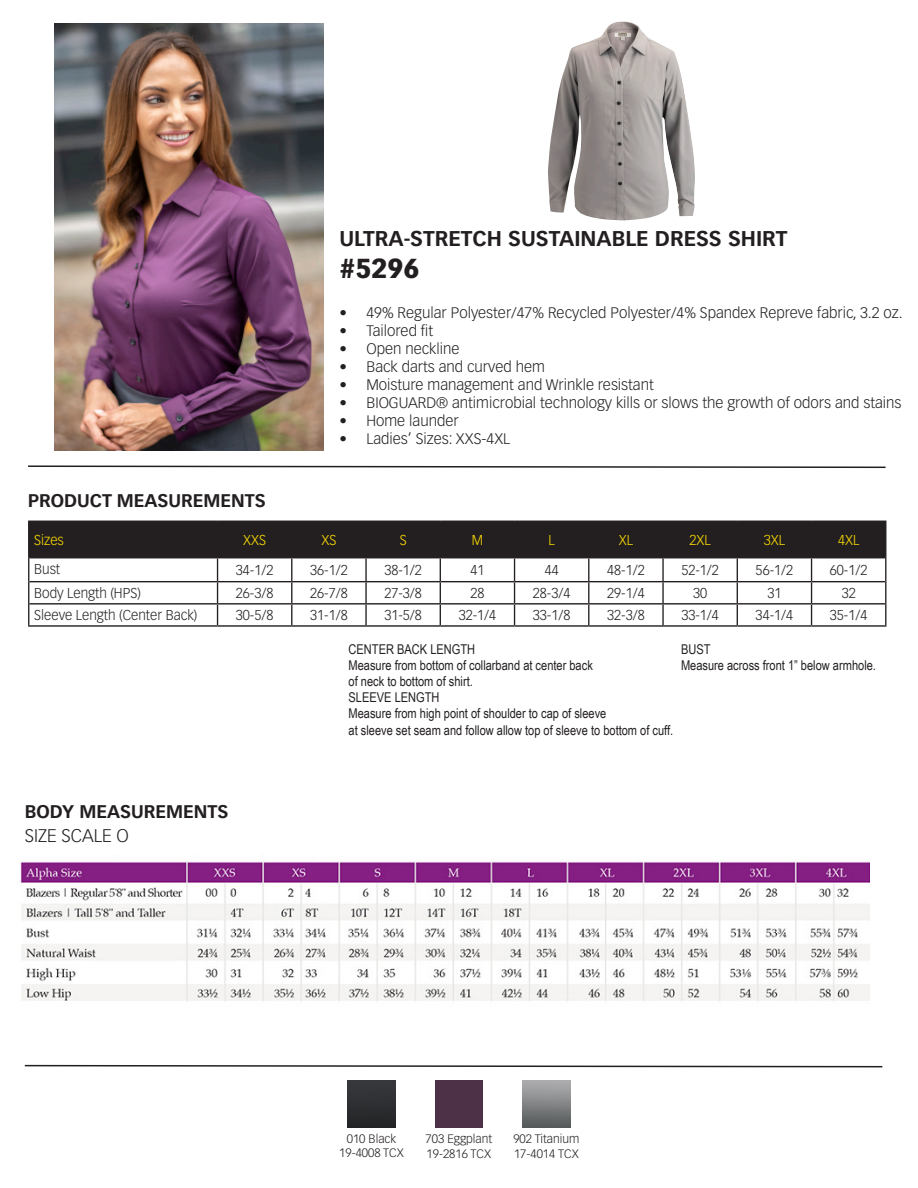
<style>
.page{position:relative;width:918px;height:1188px;background:#fff}
.page>*{position:absolute;margin:0;border:0;box-sizing:border-box;transform-origin:0 0}
.t1{font:900 27px "Vectora LT Pro";color:#231f20}
.t2{font:700 21px "Vectora LT Pro";color:#231f20}
.t3{font:700 18px "Vectora LT Pro";color:#231f20}
.t4{font:300 18px "Vectora LT Pro";color:#231f20}
.t5{font:300 15px "Vectora LT Pro";color:#231f20}
.t6{font:300 14.1px "Vectora LT Pro";color:#231f20;scale:.96 1}
.t7{font:300 14.1px "Vectora LT Pro";color:#ffdf01;scale:.96 1}
.t8{font:13.5px/16.2px "Arial Narrow";color:#231f20}
.t9{font:300 12px/14.4px "Vectora LT Pro";color:#231f20}
</style>
<div class="page">
<svg style="left:28px;top:465px;width:858px;height:4px"></svg>
<svg style="left:24px;top:1064px;width:859px;height:4px"></svg>
<img style="left:548px;top:22px;width:147px;height:198px">
<img style="left:54px;top:23px;width:270px;height:428px">
<hr style="left:28px;top:625px;width:190px;height:2px;background:#231f20">
<hr style="left:218px;top:625px;width:74px;height:2px;background:#231f20">
<hr style="left:292px;top:625px;width:74px;height:2px;background:#231f20">
<hr style="left:366px;top:625px;width:74px;height:2px;background:#231f20">
<hr style="left:440px;top:625px;width:75px;height:2px;background:#231f20">
<hr style="left:515px;top:625px;width:74px;height:2px;background:#231f20">
<hr style="left:589px;top:625px;width:74px;height:2px;background:#231f20">
<hr style="left:663px;top:625px;width:74px;height:2px;background:#231f20">
<hr style="left:737px;top:625px;width:75px;height:2px;background:#231f20">
<hr style="left:812px;top:625px;width:74px;height:2px;background:#231f20">
<svg style="left:28px;top:521px;width:858px;height:104px"></svg>
<img style="left:20px;top:859px;width:850px;height:142px">
<img style="left:348px;top:1080px;width:47px;height:47px">
<div style="left:435px;top:1081px;width:48px;height:47px;background:#4d3147"></div>
<img style="left:523px;top:1081px;width:47px;height:47px">
<p class="t3" style="left:28px;top:490px;width:239px">PRODUCT MEASUREMENTS</p>
<h2 class="t2" style="left:339px;top:225px;width:450px">ULTRA-STRETCH SUSTAINABLE DRESS SHIRT</h2>
<h1 class="t1" style="left:339px;top:252px;width:81px">#5296</h1>
<p class="t5" style="left:339px;top:303px;width:565px">• 49% Regular Polyester/47% Recycled Polyester/4% Spandex Repreve fabric, 3.2 oz.</p>
<p class="t5" style="left:339px;top:321px;width:95px">• Tailored fit</p>
<p class="t5" style="left:339px;top:339px;width:122px">• Open neckline</p>
<p class="t5" style="left:339px;top:357px;width:207px">• Back darts and curved hem</p>
<p class="t5" style="left:339px;top:375px;width:316px">• Moisture management and Wrinkle resistant</p>
<p class="t5" style="left:339px;top:393px;width:564px">• BIOGUARD® antimicrobial technology kills or slows the growth of odors and stains</p>
<p class="t5" style="left:339px;top:411px;width:121px">• Home launder</p>
<p class="t5" style="left:339px;top:429px;width:172px">• Ladies’ Sizes: XXS-4XL</p>
<p class="t7" style="left:34px;top:531px;width:32px">Sizes</p>
<p class="t7" style="left:243px;top:531px;width:25px">XXS</p>
<p class="t7" style="left:321px;top:531px;width:17px">XS</p>
<p class="t7" style="left:400px;top:531px;width:9px">S</p>
<p class="t7" style="left:472px;top:531px;width:13px">M</p>
<p class="t7" style="left:549px;top:531px;width:8px">L</p>
<p class="t7" style="left:619px;top:531px;width:16px">XL</p>
<p class="t7" style="left:690px;top:531px;width:24px">2XL</p>
<p class="t7" style="left:764px;top:531px;width:24px">3XL</p>
<p class="t7" style="left:838px;top:531px;width:24px">4XL</p>
<p class="t6" style="left:34px;top:561px;width:29px">Bust</p>
<p class="t6" style="left:236px;top:562px;width:41px">34-1/2</p>
<p class="t6" style="left:310px;top:562px;width:41px">36-1/2</p>
<p class="t6" style="left:384px;top:562px;width:41px">38-1/2</p>
<p class="t6" style="left:470px;top:562px;width:16px">41</p>
<p class="t6" style="left:545px;top:562px;width:16px">44</p>
<p class="t6" style="left:607px;top:562px;width:41px">48-1/2</p>
<p class="t6" style="left:681px;top:562px;width:41px">52-1/2</p>
<p class="t6" style="left:756px;top:562px;width:41px">56-1/2</p>
<p class="t6" style="left:830px;top:562px;width:41px">60-1/2</p>
<p class="t6" style="left:34px;top:585px;width:113px">Body Length (HPS)</p>
<p class="t6" style="left:236px;top:585px;width:41px">26-3/8</p>
<p class="t6" style="left:310px;top:585px;width:41px">26-7/8</p>
<p class="t6" style="left:384px;top:585px;width:41px">27-3/8</p>
<p class="t6" style="left:470px;top:585px;width:16px">28</p>
<p class="t6" style="left:533px;top:585px;width:41px">28-3/4</p>
<p class="t6" style="left:607px;top:585px;width:41px">29-1/4</p>
<p class="t6" style="left:693px;top:585px;width:16px">30</p>
<p class="t6" style="left:767px;top:585px;width:16px">31</p>
<p class="t6" style="left:842px;top:585px;width:16px">32</p>
<p class="t6" style="left:34px;top:607px;width:172px">Sleeve Length (Center Back)</p>
<p class="t6" style="left:236px;top:607px;width:41px">30-5/8</p>
<p class="t6" style="left:310px;top:607px;width:41px">31-1/8</p>
<p class="t6" style="left:384px;top:607px;width:41px">31-5/8</p>
<p class="t6" style="left:459px;top:607px;width:41px">32-1/4</p>
<p class="t6" style="left:533px;top:607px;width:41px">33-1/8</p>
<p class="t6" style="left:607px;top:607px;width:41px">32-3/8</p>
<p class="t6" style="left:681px;top:607px;width:41px">33-1/4</p>
<p class="t6" style="left:756px;top:607px;width:41px">34-1/4</p>
<p class="t6" style="left:830px;top:607px;width:41px">35-1/4</p>
<p class="t3" style="left:25px;top:801px;width:205px">BODY MEASUREMENTS</p>
<p class="t4" style="left:25px;top:825px;width:106px">SIZE SCALE O</p>
<p class="t8" style="left:349px;top:640px;width:326px">CENTER BACK LENGTH<br>Measure from bottom of collarband at center back<br>of neck to bottom of shirt.<br>SLEEVE LENGTH<br>Measure from high point of shoulder to cap of sleeve<br>at sleeve set seam and follow allow top of sleeve to bottom of cuff.</p>
<p class="t8" style="left:681px;top:640px;width:197px">BUST<br>Measure across front 1” below armhole.</p>
<p class="t9" style="left:339px;top:1131px;width:66px;text-align:center">010 Black<br>19-4008 TCX</p>
<p class="t9" style="left:426px;top:1132px;width:68px">703 Eggplant<br>19-2816 TCX</p>
<p class="t9" style="left:513px;top:1132px;width:68px">902 Titanium<br>17-4014 TCX</p>
</div>
